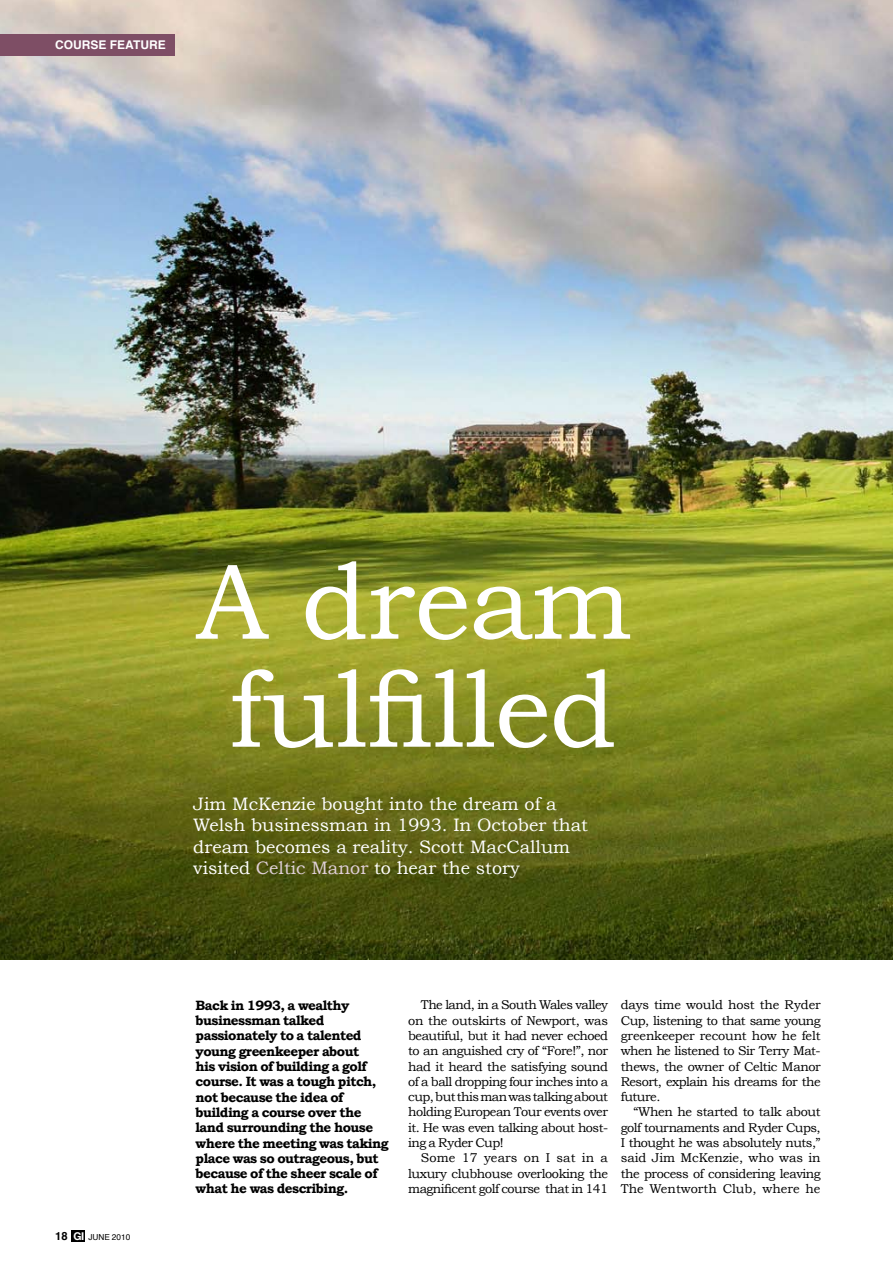
<style>
.page{position:relative;width:893px;height:1263px;background:#fff}
.page>*{position:absolute;margin:0;border:0;box-sizing:border-box;transform-origin:0 0}
.t1{font:108px/108px "Bookman Old Style";letter-spacing:-.01em;color:#fff;text-align:center}
.t2{font:18px/21.6px "Bookman Old Style";color:#fff}
.t3{font:700 13.5px/15.3px "Bookman Old Style";letter-spacing:-.04em;color:#000}
.t4{font:12.75px/15.3px "Bookman Old Style";letter-spacing:-.04em;color:#000;text-align:justify}
.t5{font:700 12px "Helvetica";color:#fff}
.t6{font:8.25px "Helvetica";color:#000}
.s1{font-weight:700;font-size:11.25px}
.s2{font-family:"Helvetica Neue";font-weight:700;font-size:10.8px;color:#fff}
.s3{color:#e0d0d9}
</style>
<div class="page">
<img style="left:0;top:0;width:893px;height:960px">
<div style="left:71px;top:1230px;width:14px;height:11px;background:#000"></div>
<div style="left:0;top:34px;width:174px;height:21px;background:#7e4e65"></div>
<p class="t5" style="left:55px;top:35px;width:110px">COURSE FEATURE</p>
<p class="t6" style="left:55px;top:1231px;width:76px"><span class="s1">18</span> <span class="s2">GI</span> JUNE 2010</p>
<h1 class="t1" style="left:196px;top:548px;width:439px">A dream fulfilled</h1>
<h2 class="t2" style="left:193px;top:792px;width:396px">Jim McKenzie bought into the dream of a Welsh businessman in 1993. In October that dream becomes a reality. Scott MacCallum visited <span class="s3">Celtic Manor</span> to hear the story</h2>
<p class="t3" style="left:196px;top:997px;width:194px">Back in 1993, a wealthy businessman talked passionately to a talented young greenkeeper about<br>his vision of building a golf course. It was a tough pitch, not because the idea of building a course over the land surrounding the house where the meeting was taking place was so outrageous, but because of the sheer scale of what he was describing.</p>
<p class="t4" style="left:408px;top:997px;width:201px;text-indent:13px">The land, in a South Wales valley on the outskirts of Newport, was beautiful, but it had never echoed to an anguished cry of “Fore!”, nor had it heard the satisfying sound of a ball dropping four inches into a cup, but this man was talking about holding European Tour events over it. He was even talking about host&shy;ing a Ryder Cup!</p>
<p class="t4" style="left:408px;top:1150px;width:201px;text-indent:13px">Some 17 years on I sat in a luxury clubhouse overlooking the magnificent golf course that in 141</p>
<p class="t4" style="left:621px;top:997px;width:201px">days time would host the Ryder Cup, listening to that same young greenkeeper recount how he felt when he listened to Sir Terry Mat&shy;thews, the owner of Celtic Manor Resort, explain his dreams for the future.</p>
<p class="t4" style="left:621px;top:1104px;width:201px;text-indent:13px">“When he started to talk about golf tournaments and Ryder Cups, I thought he was absolutely nuts,” said Jim McKenzie, who was in the process of considering leaving The Wentworth Club, where he</p>
</div>
